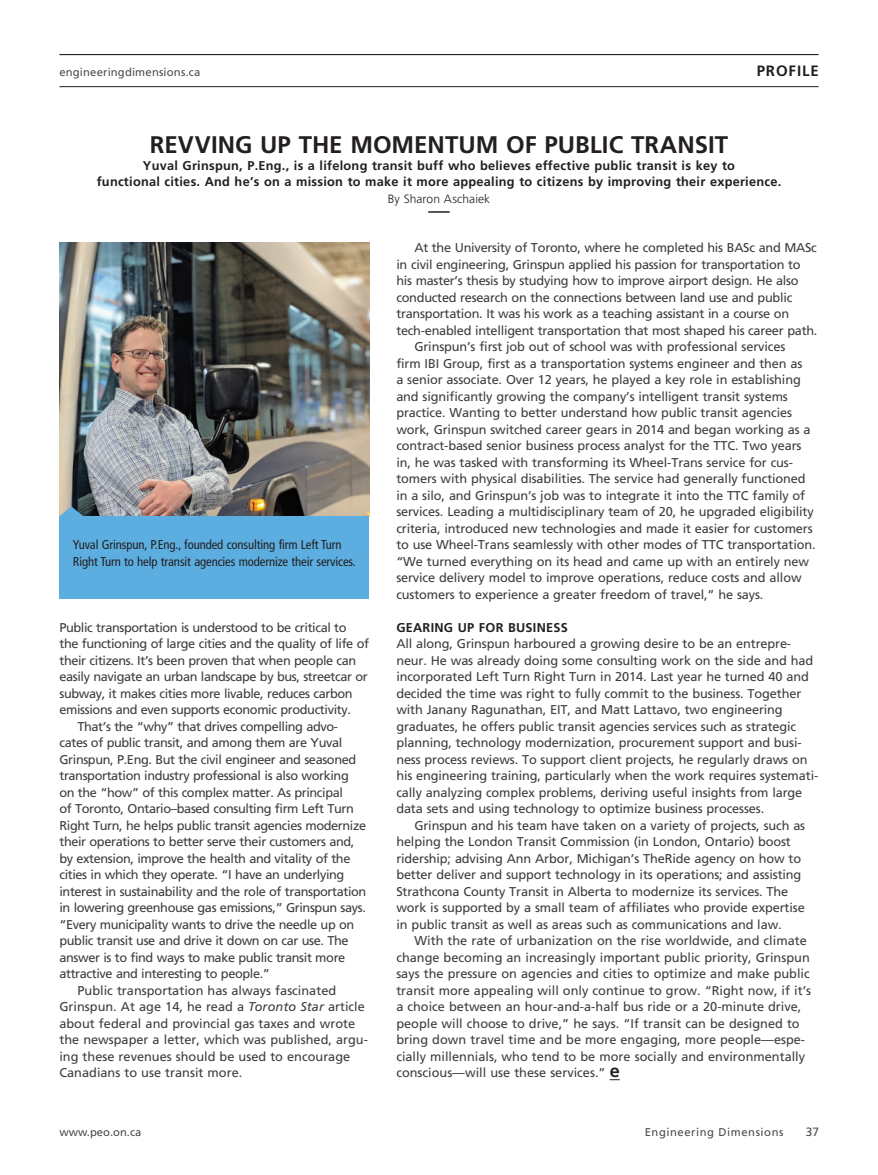
<style>
.page{position:relative;width:878px;height:1175px;background:#fff}
.page>*{position:absolute;margin:0;border:0;box-sizing:border-box;transform-origin:0 0}
.t1{font:700 24px "Frutiger";color:#231f20}
.t2{font:700 15px "Frutiger";letter-spacing:.06em;color:#231f20}
.t3{font:12.75px/16.5px "Frutiger";letter-spacing:-.01em;color:#3e3e3f}
.t4{font:12.75px "Frutiger";letter-spacing:-.03em;color:#3e3e3f}
.t5{font:700 12.75px/16.5px "Frutiger";letter-spacing:.02em;color:#231f20;text-align:center}
.t6{font:condensed 12.75px/16.5px "Frutiger";letter-spacing:-.01em;color:#231f20}
.t7{font:300 12px "Frutiger";letter-spacing:.005em;color:#231f20}
.t8{font:12px "Frutiger";color:#4b4c4d}
.t9{font:11.25px "Frutiger";letter-spacing:.02em;color:#4b4c4d}
.t10{font:11.25px "Frutiger";letter-spacing:.05em;color:#4b4c4d}
.t11{font:11.25px "Frutiger";color:#4b4c4d}
.s1{font-style:italic}
.s2{font-weight:700;font-size:18px;color:#231f20}
</style>
<div class="page">
<hr style="left:59px;top:54px;width:759px;height:1px;background:#231f20">
<hr style="left:59px;top:86px;width:759px;height:1px;background:#231f20">
<hr style="left:428px;top:211px;width:21px;height:2px;background:#231f20">
<img style="left:59px;top:243px;width:310px;height:273px">
<div style="left:59px;top:516px;width:310px;height:82px;background:#5daee0"></div>
<svg style="left:59px;top:506px;width:24px;height:10px"></svg>
<p class="t9" style="left:59px;top:65px;width:142px">engineeringdimensions.ca</p>
<p class="t2" style="left:756px;top:62px;width:64px">PROFILE</p>
<h1 class="t1" style="left:150px;top:131px;width:580px">REVVING UP THE MOMENTUM OF PUBLIC TRANSIT</h1>
<p class="t5" style="left:97px;top:157px;width:686px">Yuval Grinspun, P.Eng., is a lifelong transit buff who believes effective public transit is key to<br>functional cities. And he’s on a mission to make it more appealing to citizens by improving their experience.</p>
<p class="t7" style="left:388px;top:192px;width:104px">By Sharon Aschaiek</p>
<p class="t6" style="left:73px;top:536px;width:284px">Yuval Grinspun, P.Eng., founded consulting firm Left Turn<br>Right Turn to help transit agencies modernize their services.</p>
<p class="t4" style="left:59px;top:620px;width:289px">Public transportation is understood to be critical to</p>
<p class="t4" style="left:59px;top:636px;width:311px">the functioning of large cities and the quality of life of</p>
<p class="t4" style="left:59px;top:653px;width:298px">their citizens. It’s been proven that when people can</p>
<p class="t4" style="left:59px;top:669px;width:310px">easily navigate an urban landscape by bus, streetcar or</p>
<p class="t4" style="left:59px;top:686px;width:295px">subway, it makes cities more livable, reduces carbon</p>
<p class="t4" style="left:59px;top:702px;width:293px">emissions and even supports economic productivity.</p>
<p class="t4" style="left:77px;top:719px;width:262px">That’s the “why” that drives compelling advo-</p>
<p class="t4" style="left:59px;top:735px;width:284px">cates of public transit, and among them are Yuval</p>
<p class="t4" style="left:59px;top:752px;width:298px">Grinspun, P.Eng. But the civil engineer and seasoned</p>
<p class="t4" style="left:59px;top:768px;width:291px">transportation industry professional is also working</p>
<p class="t4" style="left:59px;top:785px;width:285px">on the “how” of this complex matter. As principal</p>
<p class="t4" style="left:59px;top:801px;width:296px">of Toronto, Ontario–based consulting firm Left Turn</p>
<p class="t4" style="left:59px;top:818px;width:308px">Right Turn, he helps public transit agencies modernize</p>
<p class="t4" style="left:59px;top:834px;width:296px">their operations to better serve their customers and,</p>
<p class="t4" style="left:59px;top:851px;width:292px">by extension, improve the health and vitality of the</p>
<p class="t4" style="left:59px;top:867px;width:286px">cities in which they operate. “I have an underlying</p>
<p class="t4" style="left:59px;top:884px;width:308px">interest in sustainability and the role of transportation</p>
<p class="t4" style="left:59px;top:900px;width:308px">in lowering greenhouse gas emissions,” Grinspun says.</p>
<p class="t4" style="left:59px;top:917px;width:296px">“Every municipality wants to drive the needle up on</p>
<p class="t4" style="left:59px;top:933px;width:291px">public transit use and drive it down on car use. The</p>
<p class="t4" style="left:59px;top:950px;width:287px">answer is to find ways to make public transit more</p>
<p class="t4" style="left:59px;top:966px;width:212px">attractive and interesting to people.”</p>
<p class="t3" style="left:77px;top:982px;width:260px">Public transportation has always fascinated</p>
<p class="t3" style="left:59px;top:998px;width:307px">Grinspun. At age 14, he read a <span class="s1">Toronto Star</span> article</p>
<p class="t3" style="left:59px;top:1015px;width:297px">about federal and provincial gas taxes and wrote</p>
<p class="t3" style="left:59px;top:1031px;width:310px">the newspaper a letter, which was published, argu-</p>
<p class="t3" style="left:59px;top:1048px;width:292px">ing these revenues should be used to encourage</p>
<p class="t3" style="left:59px;top:1064px;width:184px">Canadians to use transit more.</p>
<p class="t3" style="left:414px;top:239px;width:404px">At the University of Toronto, where he completed his BASc and MASc</p>
<p class="t3" style="left:396px;top:256px;width:406px">in civil engineering, Grinspun applied his passion for transportation to</p>
<p class="t3" style="left:396px;top:272px;width:404px">his master’s thesis by studying how to improve airport design. He also</p>
<p class="t3" style="left:396px;top:289px;width:397px">conducted research on the connections between land use and public</p>
<p class="t3" style="left:396px;top:305px;width:394px">transportation. It was his work as a teaching assistant in a course on</p>
<p class="t3" style="left:396px;top:322px;width:422px">tech-enabled intelligent transportation that most shaped his career path.</p>
<p class="t3" style="left:414px;top:338px;width:372px">Grinspun’s first job out of school was with professional services</p>
<p class="t3" style="left:396px;top:355px;width:407px">firm IBI Group, first as a transportation systems engineer and then as</p>
<p class="t3" style="left:396px;top:371px;width:406px">a senior associate. Over 12 years, he played a key role in establishing</p>
<p class="t3" style="left:396px;top:388px;width:393px">and significantly growing the company’s intelligent transit systems</p>
<p class="t3" style="left:396px;top:404px;width:397px">practice. Wanting to better understand how public transit agencies</p>
<p class="t3" style="left:396px;top:421px;width:416px">work, Grinspun switched career gears in 2014 and began working as a</p>
<p class="t3" style="left:396px;top:437px;width:406px">contract-based senior business process analyst for the TTC. Two years</p>
<p class="t3" style="left:396px;top:454px;width:398px">in, he was tasked with transforming its Wheel-Trans service for cus-</p>
<p class="t3" style="left:396px;top:470px;width:411px">tomers with physical disabilities. The service had generally functioned</p>
<p class="t3" style="left:396px;top:487px;width:410px">in a silo, and Grinspun’s job was to integrate it into the TTC family of</p>
<p class="t3" style="left:396px;top:503px;width:419px">services. Leading a multidisciplinary team of 20, he upgraded eligibility</p>
<p class="t3" style="left:396px;top:520px;width:418px">criteria, introduced new technologies and made it easier for customers</p>
<p class="t3" style="left:396px;top:536px;width:421px">to use Wheel-Trans seamlessly with other modes of TTC transportation.</p>
<p class="t3" style="left:396px;top:553px;width:414px">“We turned everything on its head and came up with an entirely new</p>
<p class="t3" style="left:396px;top:569px;width:407px">service delivery model to improve operations, reduce costs and allow</p>
<p class="t3" style="left:396px;top:586px;width:368px">customers to experience a greater freedom of travel,” he says.</p>
<p class="t5" style="left:396px;top:619px;width:173px">GEARING UP FOR BUSINESS</p>
<p class="t3" style="left:396px;top:635px;width:423px">All along, Grinspun harboured a growing desire to be an entrepre&shy;neur. He was already doing some consulting work on the side and had incorporated Left Turn Right Turn in 2014. Last year he turned 40 and decided the time was right to fully commit to the business. Together with Janany Ragunathan, EIT, and Matt Lattavo, two engineering graduates, he offers public transit agencies services such as strategic planning, technology modernization, procurement support and busi&shy;ness process reviews. To support client projects, he regularly draws on his engineering training, particularly when the work requires systemati&shy;cally analyzing complex problems, deriving useful insights from large data sets and using technology to optimize business processes.</p>
<p class="t3" style="left:396px;top:817px;width:410px;text-indent:18px">Grinspun and his team have taken on a variety of projects, such as helping the London Transit Commission (in London, Ontario) boost ridership; advising Ann Arbor, Michigan’s TheRide agency on how to better deliver and support technology in its operations; and assisting Strathcona County Transit in Alberta to modernize its services. The work is supported by a small team of affiliates who provide expertise in public transit as well as areas such as communications and law.</p>
<p class="t3" style="left:396px;top:932px;width:416px;text-indent:18px">With the rate of urbanization on the rise worldwide, and climate change becoming an increasingly important public priority, Grinspun says the pressure on agencies and cities to optimize and make public transit more appealing will only continue to grow. “Right now, if it’s a choice between an hour-and-a-half bus ride or a 20-minute drive, people will choose to drive,” he says. “If transit can be designed to bring down travel time and be more engaging, more people—espe&shy;cially millennials, who tend to be more socially and environmentally conscious—will use these services.” <span class="s2">e</span></p>
<p class="t11" style="left:59px;top:1125px;width:83px">www.peo.on.ca</p>
<p class="t10" style="left:644px;top:1125px;width:140px">Engineering Dimensions</p>
<p class="t8" style="left:805px;top:1124px;width:15px">37</p>
</div>
